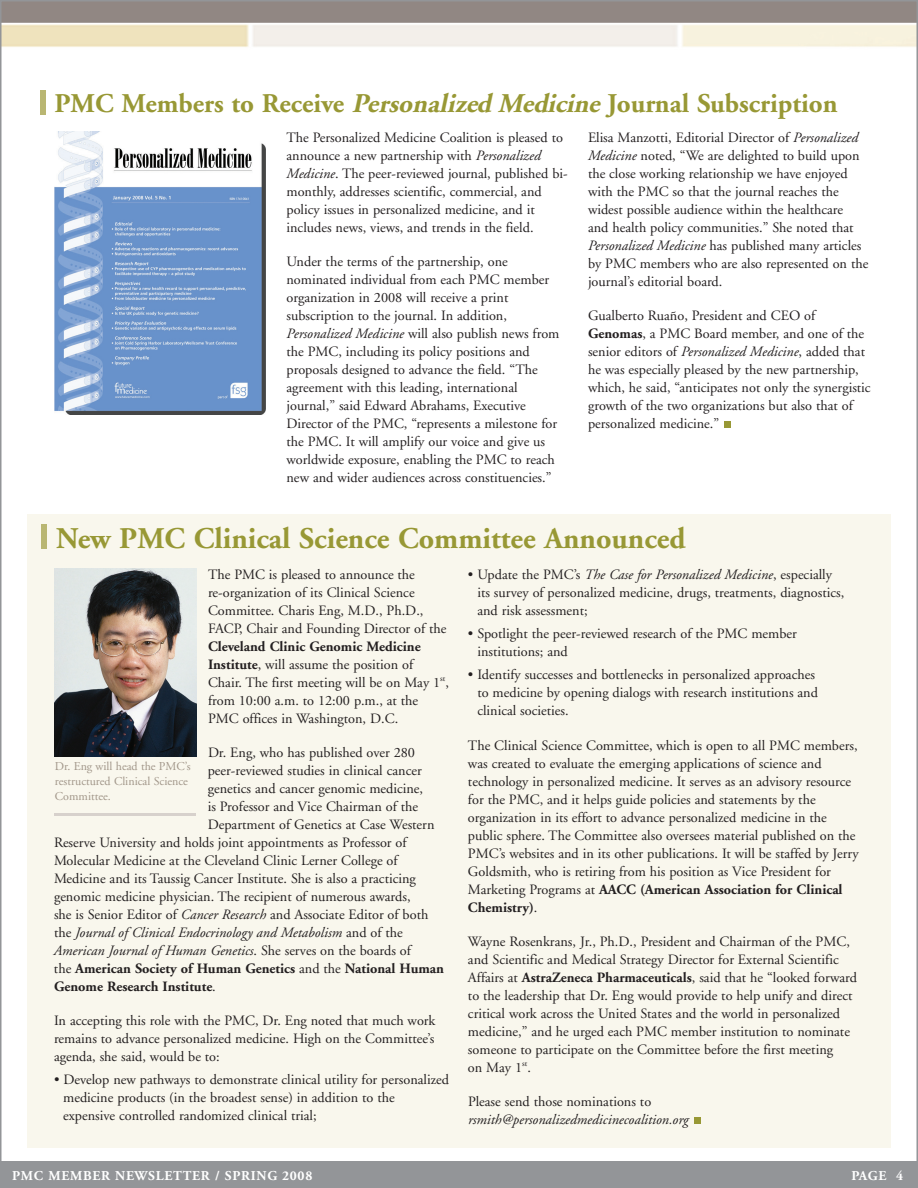
<style>
.page{position:relative;width:918px;height:1188px;background:#fff}
.page>*{position:absolute;margin:0;border:0;box-sizing:border-box;transform-origin:0 0}
.t1{font:700 30px "Adobe Garamond";color:#989835}
.t2{font:700 27px "Adobe Garamond";color:#989835}
.t3{font:14.25px/18px "Adobe Garamond";color:#231f20}
.t4{font:italic 14.25px "Adobe Garamond";color:#231f20}
.t5{font:700 14.25px "Adobe Garamond";color:#231f20}
.t6{font:700 13.5px "Adobe Garamond";letter-spacing:.05em;color:#fff}
.t7{font:12px/15px "Adobe Garamond";color:#a19689}
.s1{font-style:italic}
.s2{font-weight:700}
.s3{font-style:normal}
.s4{font-weight:400}
</style>
<div class="page">
<div style="left:0;top:1161px;width:918px;height:27px;background:#939598"></div>
<div style="left:40px;top:91px;width:5px;height:24px;background:#b9b672"></div>
<img style="left:54px;top:131px;width:211px;height:283px">
<div style="left:27px;top:514px;width:864px;height:633px;background:#f9f7ed"></div>
<div style="left:41px;top:524px;width:5px;height:24px;background:#b9b672"></div>
<div style="left:694px;top:1117px;width:7px;height:7px;background:#989835"></div>
<img style="left:54px;top:569px;width:142px;height:187px">
<hr style="left:54px;top:813px;width:142px;height:2px;background:#d7d1cc">
<div style="left:725px;top:421px;width:6px;height:7px;background:#989835"></div>
<h2 class="t2" style="left:54px;top:93px;width:785px">PMC Members to Receive <span class="s1">Personalized Medicine</span>Journal Subscription</h2>
<p class="t3" style="left:286px;top:129px;width:283px">The Personalized Medicine Coalition is pleased to announce a new partnership with <span class="s1">Personalized Medicine</span>. The peer-reviewed journal, published bi&shy;monthly, addresses scientific, commercial, and policy issues in personalized medicine, and it includes news, views, and trends in the field.</p>
<p class="t3" style="left:286px;top:254px;width:275px">Under the terms of the partnership, one nominated individual from each PMC member organization in 2008 will receive a print subscription to the journal. In addition, <span class="s1">Personalized Medicine</span> will also publish news from the PMC, including its policy positions and proposals designed to advance the field. “The agreement with this leading, international journal,” said Edward Abrahams, Executive Director of the PMC, “represents a milestone for the PMC. It will amplify our voice and give us worldwide exposure, enabling the PMC to reach new and wider audiences across constituencies.”</p>
<p class="t3" style="left:588px;top:129px;width:282px">Elisa Manzotti, Editorial Director of <span class="s1">Personalized Medicine</span> noted, “We are delighted to build upon the close working relationship we have enjoyed with the PMC so that the journal reaches the widest possible audience within the healthcare<br>and health policy communities.” She noted that <span class="s1">Personalized Medicine</span> has published many articles by PMC members who are also represented on the journal’s editorial board.</p>
<p class="t3" style="left:588px;top:308px;width:284px">Gualberto Ruaño, President and CEO of <span class="s2">Genomas</span>, a PMC Board member, and one of the senior editors of <span class="s1">Personalized Medicine</span>, added that he was especially pleased by the new partnership, which, he said, “anticipates not only the synergistic growth of the two organizations but also that of personalized medicine.”</p>
<h1 class="t1" style="left:56px;top:526px;width:631px">New PMC Clinical Science Committee Announced</h1>
<p class="t3" style="left:208px;top:566px;width:240px">The PMC is pleased to announce the re-organization of its Clinical Science Committee. Charis Eng, M.D., Ph.D., FACP, Chair and Founding Director of the</p>
<p class="t3" style="left:208px;top:638px;width:243px"><span class="s2">Cleveland Clinic Genomic Medicine Institute</span>, will assume the position of Chair. The first meeting will be on May 1<sup>st</sup>, from 10:00 a.m. to 12:00 p.m., at the PMC offices in Washington, D.C.</p>
<p class="t3" style="left:208px;top:745px;width:209px">Dr. Eng, who has published over 280</p>
<p class="t3" style="left:208px;top:763px;width:216px">peer-reviewed studies in clinical cancer</p>
<p class="t3" style="left:208px;top:781px;width:217px">genetics and cancer genomic medicine,</p>
<p class="t3" style="left:208px;top:799px;width:212px">is Professor and Vice Chairman of the</p>
<p class="t3" style="left:208px;top:817px;width:228px">Department of Genetics at Case Western</p>
<p class="t3" style="left:54px;top:835px;width:354px">Reserve University and holds joint appointments as Professor of</p>
<p class="t3" style="left:54px;top:853px;width:345px">Molecular Medicine at the Cleveland Clinic Lerner College of</p>
<p class="t3" style="left:54px;top:871px;width:363px">Medicine and its Taussig Cancer Institute. She is also a practicing</p>
<p class="t3" style="left:54px;top:889px;width:358px">genomic medicine physician. The recipient of numerous awards,</p>
<p class="t3" style="left:54px;top:907px;width:376px">she is Senior Editor of <span class="s1">Cancer Research</span> and Associate Editor of both</p>
<p class="t4" style="left:54px;top:927px;width:350px"><span class="s3">the</span> Journal of Clinical Endocrinology and Metabolism <span class="s3">and of the</span></p>
<p class="t4" style="left:54px;top:945px;width:358px">American Journal of Human Genetics<span class="s3">. She serves on the boards of</span></p>
<p class="t5" style="left:54px;top:963px;width:392px"><span class="s4">the</span> American Society of Human Genetics <span class="s4">and the</span> National Human</p>
<p class="t5" style="left:54px;top:981px;width:163px">Genome Research Institute<span class="s4">.</span></p>
<p class="t3" style="left:54px;top:1013px;width:383px;text-align:justify">In accepting this role with the PMC, Dr. Eng noted that much work remains to advance personalized medicine. High on the Committee’s agenda, she said, would be to:</p>
<p class="t3" style="left:63px;top:1072px;width:387px;text-indent:-9px">• Develop new pathways to demonstrate clinical utility for personalized medicine products (in the broadest sense) in addition to the expensive controlled randomized clinical trial;</p>
<p class="t3" style="left:477px;top:566px;width:368px;text-indent:-9px">• Update the PMC’s <span class="s1">The Case for Personalized Medicine</span>, especially its survey of personalized medicine, drugs, treatments, diagnostics, and risk assessment;</p>
<p class="t3" style="left:477px;top:626px;width:321px;text-indent:-9px">• Spotlight the peer-reviewed research of the PMC member institutions; and</p>
<p class="t3" style="left:477px;top:667px;width:342px;text-indent:-9px">• Identify successes and bottlenecks in personalized approaches to medicine by opening dialogs with research institutions and clinical societies.</p>
<p class="t3" style="left:468px;top:737px;width:392px">The Clinical Science Committee, which is open to all PMC members, was created to evaluate the emerging applications of science and technology in personalized medicine. It serves as an advisory resource for the PMC, and it helps guide policies and statements by the organization in its effort to advance personalized medicine in the public sphere. The Committee also oversees material published on the PMC’s websites and in its other publications. It will be staffed by Jerry Goldsmith, who is retiring from his position as Vice President for Marketing Programs at <span class="s2">AACC (American Association for Clinical Chemistry)</span>.</p>
<p class="t3" style="left:468px;top:934px;width:390px">Wayne Rosenkrans, Jr., Ph.D., President and Chairman of the PMC, and Scientific and Medical Strategy Director for External Scientific Affairs at <span class="s2">AstraZeneca Pharmaceuticals</span>, said that he “looked forward to the leadership that Dr. Eng would provide to help unify and direct critical work across the United States and the world in personalized medicine,” and he urged each PMC member institution to nominate someone to participate on the Committee before the first meeting<br>on May 1<sup>st</sup>.</p>
<p class="t3" style="left:468px;top:1094px;width:185px">Please send those nominations to</p>
<p class="t4" style="left:468px;top:1114px;width:222px">rsmith@personalizedmedicinecoalition.org</p>
<p class="t7" style="left:55px;top:760px;width:137px">Dr. Eng will head the PMC’s restructured Clinical Science<br>Committee.</p>
<p class="t6" style="left:12px;top:1170px;width:302px">PMC MEMBER NEWSLETTER / SPRING 2008</p>
<p class="t6" style="left:851px;top:1170px;width:53px">PAGE 4</p>
</div>
